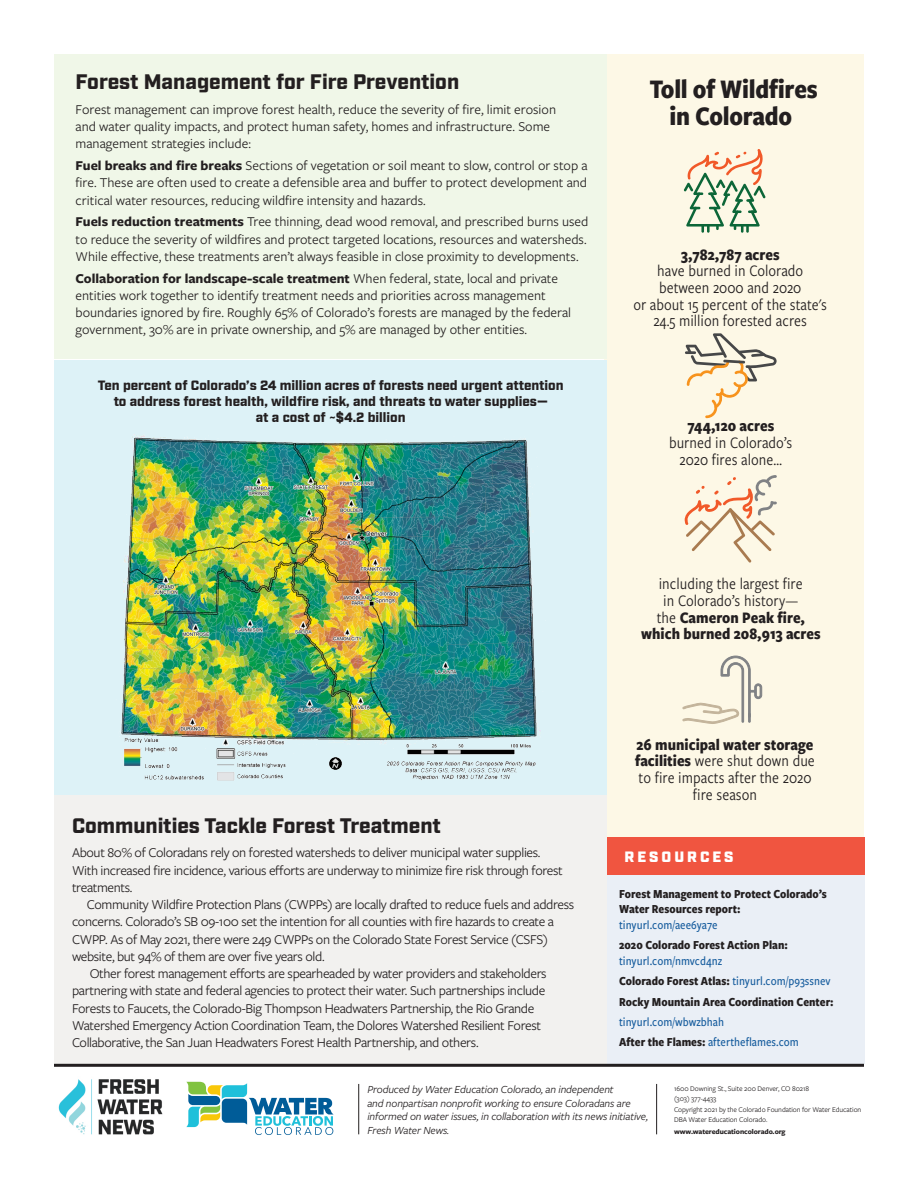
<style>
.page{position:relative;width:918px;height:1188px;background:#fff}
.page>*{position:absolute;margin:0;border:0;box-sizing:border-box;transform-origin:0 0}
.t1{font:700 27.75px/26.4px "Freight Sans Cnd Pro";letter-spacing:-.01em;color:#231f20;text-align:center}
.t2{font:900 21px "Industry";color:#231f20}
.t3{font:16.65px/16.6px "Freight Sans Cnd Pro";color:#231f20;text-align:center}
.t4{font:900 15px "Industry";letter-spacing:.2em;color:#fff}
.t5{font:14.1px/17.2px "Freight Sans Pro";letter-spacing:-.025em;color:#231f20}
.t6{font:14.1px/17.2px "Freight Sans Pro";color:#231f20}
.t7{font:900 13.5px/16.2px "Industry";color:#231f20;text-align:center}
.TOC_Column_text{font:700 12.75px/15.8px "Freight Sans Cnd Pro";color:#231f20}
.TOC_Column_text-2{font:500 12.75px "Freight Sans Cnd Pro";color:#175d9e}
.TOC_Column_text-3{font:italic 11.25px/13.5px "Freight Sans Pro";letter-spacing:-.01em;color:#231f20}
.TOC_Column_text-4{font:7.5px/10.5px "Freight Sans Pro";letter-spacing:-.01em;color:#231f20}
.TOC_Column_text-5{font:700 7.5px "Freight Sans Pro";letter-spacing:-.01em;color:#231f20}
.s1{font-weight:700}
.s2{font-weight:500;color:#175d9e}
.s3{font-weight:700;color:#231f20}
</style>
<div class="page">
<div style="left:605px;top:54px;width:259px;height:783px;background:#fdf8e6"></div>
<div style="left:54px;top:360px;width:553px;height:436px;background:#ddf2f7"></div>
<svg style="left:186px;top:1082px;width:148px;height:53px"></svg>
<hr style="left:358px;top:1084px;width:1px;height:50px;background:#231f20">
<hr style="left:656px;top:1084px;width:1px;height:50px;background:#231f20">
<div style="left:607px;top:873px;width:258px;height:191px;background:#eaeff6"></div>
<div style="left:607px;top:837px;width:258px;height:38px;background:#f05540"></div>
<img style="left:58px;top:1079px;width:105px;height:56px">
<div style="left:54px;top:796px;width:553px;height:268px;background:#f2f1ef"></div>
<div style="left:54px;top:54px;width:553px;height:304px;background:#f0f7e8"></div>
<hr style="left:54px;top:1064px;width:810px;height:3px;background:#231f20">
<img style="left:120px;top:434px;width:421px;height:347px">
<svg style="left:684px;top:149px;width:82px;height:84px"></svg>
<svg style="left:685px;top:475px;width:92px;height:88px"></svg>
<svg style="left:685px;top:333px;width:92px;height:85px"></svg>
<svg style="left:682px;top:655px;width:80px;height:69px"></svg>
<p class="t2" style="left:76px;top:69px;width:385px">Forest Management for Fire Prevention</p>
<p class="t6" style="left:76px;top:100px;width:482px">Forest management can improve forest health, reduce the severity of fire, limit erosion and water quality impacts, and protect human safety, homes and infrastructure. Some management strategies include:</p>
<p class="t5" style="left:76px;top:156px;width:514px;text-align:justify"><span class="s1">Fuel breaks and fire breaks</span> Sections of vegetation or soil meant to slow, control or stop a fire. These are often used to create a defensible area and buffer to protect development and critical water resources, reducing wildfire intensity and hazards.</p>
<p class="t6" style="left:76px;top:213px;width:514px"><span class="s1">Fuels reduction treatments</span> Tree thinning, dead wood removal, and prescribed burns used to reduce the severity of wildfires and protect targeted locations, resources and watersheds.<br>While effective, these treatments aren’t always feasible in close proximity to developments.</p>
<p class="t6" style="left:76px;top:269px;width:497px"><span class="s1">Collaboration for landscape-scale treatment</span> When federal, state, local and private entities work together to identify treatment needs and priorities across management boundaries ignored by fire. Roughly 65% of Colorado’s forests are managed by the federal government, 30% are in private ownership, and 5% are managed by other entities.</p>
<p class="t7" style="left:98px;top:378px;width:467px">Ten percent of Colorado’s 24 million acres of forests need urgent attention to address forest health, wildfire risk, and threats to water supplies—<br>at a cost of ~$4.2 billion</p>
<p class="t1" style="left:649px;top:75px;width:170px">Toll of Wildfires in Colorado</p>
<p class="t3" style="left:633px;top:245px;width:195px"><span class="s1">3,782,787 acres<br></span>have burned in Colorado between 2000 and 2020<br>or about 15 percent of the state's<br>24.5 million forested acres</p>
<p class="t3" style="left:669px;top:417px;width:125px"><span class="s1">744,120 acres </span>burned in Colorado’s<br>2020 fires alone…</p>
<p class="t2" style="left:72px;top:813px;width:370px">Communities Tackle Forest Treatment</p>
<p class="t5" style="left:72px;top:843px;width:492px">About 80% of Coloradans rely on forested watersheds to deliver municipal water supplies.<br>With increased fire incidence, various efforts are underway to minimize fire risk through forest treatments.</p>
<p class="t5" style="left:72px;top:895px;width:504px;text-indent:15px">Community Wildfire Protection Plans (CWPPs) are locally drafted to reduce fuels and address concerns. Colorado’s SB 09-100 set the intention for all counties with fire hazards to create a CWPP. As of May 2021, there were 249 CWPPs on the Colorado State Forest Service (CSFS) website, but 94% of them are over five years old.</p>
<p class="t5" style="left:72px;top:964px;width:476px;text-indent:18px">Other forest management efforts are spearheaded by water providers and stakeholders partnering with state and federal agencies to protect their water. Such partnerships include Forests to Faucets, the Colorado-Big Thompson Headwaters Partnership, the Rio Grande Watershed Emergency Action Coordination Team, the Dolores Watershed Resilient Forest Collaborative, the San Juan Headwaters Forest Health Partnership, and others.</p>
<p class="t3" style="left:641px;top:575px;width:181px">including the largest fire<br>in Colorado’s history—<br>the <span class="s1">Cameron Peak fire, which burned 208,913 acres</span></p>
<p class="t3" style="left:635px;top:735px;width:181px"><span class="s1">26 municipal water storage facilities</span> were shut down due to fire impacts after the 2020 fire season</p>
<p class="t4" style="left:625px;top:848px;width:110px">RESOURCES</p>
<p class="TOC_Column_text" style="left:619px;top:885px;width:209px">Forest Management to Protect Colorado’s<br>Water Resources report: <span class="s2">tinyurl.com/aee6ya7e</span></p>
<p class="TOC_Column_text" style="left:619px;top:937px;width:170px">2020 Colorado Forest Action Plan: <span class="s2">tinyurl.com/nmvcd4nz</span></p>
<p class="TOC_Column_text" style="left:619px;top:973px;width:213px">Colorado Forest Atlas: <span class="s2">tinyurl.com/p93ssnev</span></p>
<p class="TOC_Column_text" style="left:619px;top:993px;width:216px">Rocky Mountain Area Coordination Center:</p>
<p class="TOC_Column_text-2" style="left:619px;top:1013px;width:106px">tinyurl.com/wbwzbhah</p>
<p class="TOC_Column_text-2" style="left:619px;top:1033px;width:181px"><span class="s3">After the Flames:</span> aftertheflames.com</p>
<p class="TOC_Column_text-3" style="left:367px;top:1082px;width:282px">Produced by Water Education Colorado, an independent<br>and nonpartisan nonprofit working to ensure Coloradans are informed on water issues, in collaboration with its news initiative, Fresh Water News.</p>
<p class="TOC_Column_text-4" style="left:674px;top:1083px;width:137px">1600 Downing St., Suite 200 Denver, CO 80218 (303) 377-4433</p>
<p class="TOC_Column_text-4" style="left:674px;top:1104px;width:189px">Copyright 2021 by the Colorado Foundation for Water Education<br>DBA Water Education Colorado.</p>
<p class="TOC_Column_text-5" style="left:674px;top:1126px;width:113px">www.watereducationcolorado.org</p>
</div>
